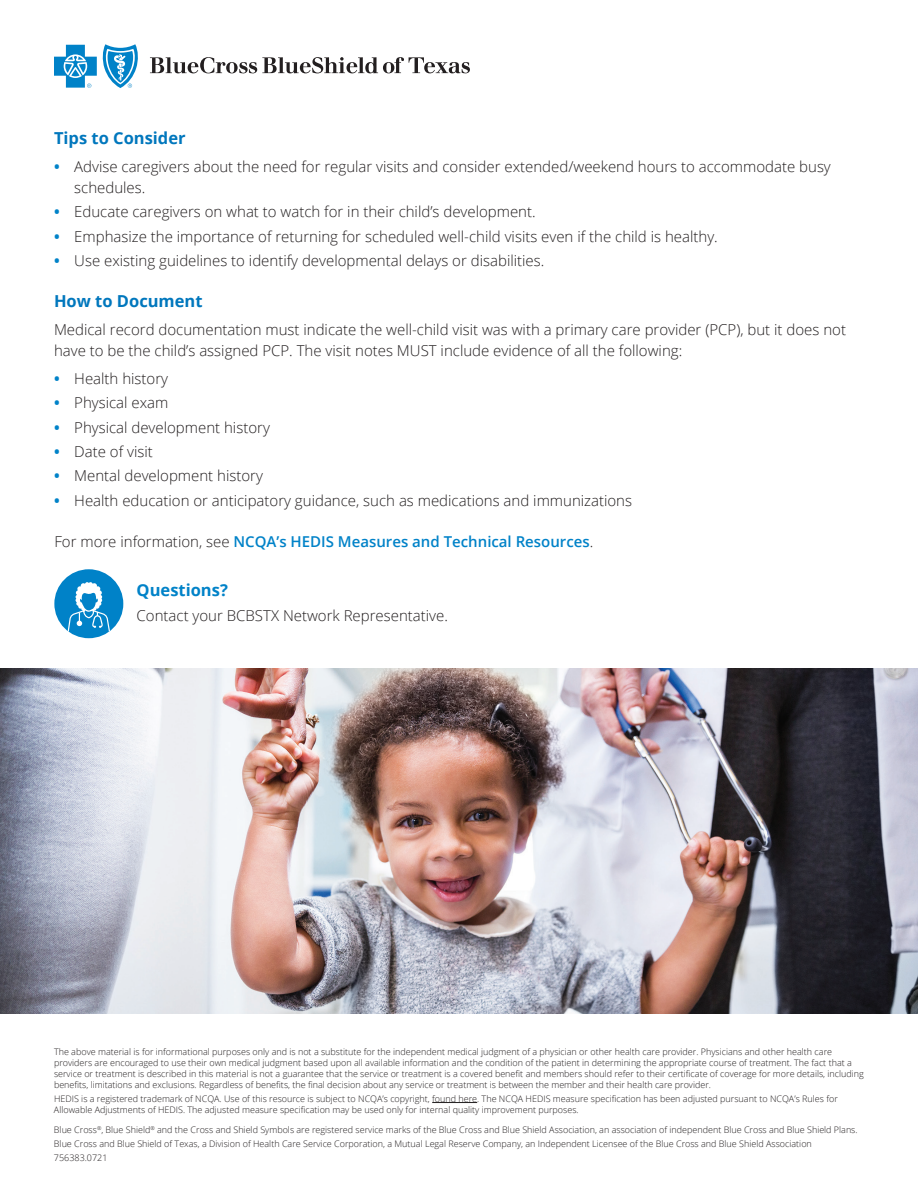
<style>
.page{position:relative;width:918px;height:1188px;background:#fff}
.page>*{position:absolute;margin:0;border:0;box-sizing:border-box;transform-origin:0 0}
.t1{font:700 16.5px "Open Sans";color:#0077bd}
.t2{font:700 16.5px "Open Sans";color:#0082c8}
.t3{font:300 15px/21px "Open Sans";color:#231f20}
.t4{font:600 15px "Open Sans";color:#0082c8}
.t5{font:300 9px/10.8px "Open Sans";color:#231f20}
.s1{font-weight:700;color:#0082c8}
.s2{font-weight:300;color:#231f20}
</style>
<div class="page">
<hr style="left:432px;top:1102px;width:45px;height:1px;background:#231f20">
<img style="left:0;top:668px;width:918px;height:346px">
<div style="left:54px;top:569px;width:69px;height:69px;background:#0082c8;border-radius:50%"></div>
<svg style="left:54px;top:569px;width:59px;height:69px"></svg>
<svg style="left:150px;top:57px;width:320px;height:16px"></svg>
<svg style="left:54px;top:44px;width:84px;height:44px"></svg>
<h1 class="t1" style="left:54px;top:127px;width:133px">Tips to Consider</h1>
<h2 class="t3" style="left:74px;top:156px;width:758px;text-indent:-20px"><span class="s1">•</span> Advise caregivers about the need for regular visits and consider extended/weekend hours to accommodate busy schedules.</h2>
<h2 class="t3" style="left:54px;top:201px;width:483px"><span class="s1">•</span> Educate caregivers on what to watch for in their child’s development.</h2>
<h2 class="t3" style="left:54px;top:225px;width:665px"><span class="s1">•</span> Emphasize the importance of returning for scheduled well-child visits even if the child is healthy.</h2>
<h2 class="t3" style="left:54px;top:250px;width:492px"><span class="s1">•</span> Use existing guidelines to identify developmental delays or disabilities.</h2>
<h1 class="t1" style="left:54px;top:290px;width:150px">How to Document</h1>
<h2 class="t3" style="left:54px;top:319px;width:794px">Medical record documentation must indicate the well-child visit was with a primary care provider (PCP), but it does not have to be the child’s assigned PCP. The visit notes MUST include evidence of all the following:</h2>
<h2 class="t3" style="left:54px;top:368px;width:116px"><span class="s1">•</span> Health history</h2>
<h2 class="t3" style="left:54px;top:392px;width:116px"><span class="s1">•</span> Physical exam</h2>
<h2 class="t3" style="left:54px;top:416px;width:217px"><span class="s1">•</span> Physical development history</h2>
<h2 class="t3" style="left:54px;top:441px;width:100px"><span class="s1">•</span> Date of visit</h2>
<h2 class="t3" style="left:54px;top:465px;width:210px"><span class="s1">•</span> Mental development history</h2>
<h2 class="t3" style="left:54px;top:489px;width:580px"><span class="s1">•</span> Health education or anticipatory guidance, such as medications and immunizations</h2>
<h2 class="t4" style="left:54px;top:531px;width:540px"><span class="s2">For more information, see</span> NCQA’s HEDIS Measures and Technical Resources<span class="s2">.</span></h2>
<h1 class="t2" style="left:137px;top:578px;width:93px">Questions?</h1>
<h2 class="t3" style="left:137px;top:604px;width:313px">Contact your BCBSTX Network Representative.</h2>
<p class="t5" style="left:54px;top:1046px;width:811px">The above material is for informational purposes only and is not a substitute for the independent medical judgment of a physician or other health care provider. Physicians and other health care providers are encouraged to use their own medical judgment based upon all available information and the condition of the patient in determining the appropriate course of treatment. The fact that a service or treatment is described in this material is not a guarantee that the service or treatment is a covered benefit and members should refer to their certificate of coverage for more details, including benefits, limitations and exclusions. Regardless of benefits, the final decision about any service or treatment is between the member and their health care provider.</p>
<p class="t5" style="left:54px;top:1093px;width:785px">HEDIS is a registered trademark of NCQA. Use of this resource is subject to NCQA’s copyright, found here. The NCQA HEDIS measure specification has been adjusted pursuant to NCQA’s Rules for<br>Allowable Adjustments of HEDIS. The adjusted measure specification may be used only for internal quality improvement purposes.</p>
<p class="t5" style="left:54px;top:1122px;width:805px;line-height:14.2px">Blue Cross<sup>®</sup>, Blue Shield<sup>®</sup> and the Cross and Shield Symbols are registered service marks of the Blue Cross and Blue Shield Association, an association of independent Blue Cross and Blue Shield Plans.<br>Blue Cross and Blue Shield of Texas, a Division of Health Care Service Corporation, a Mutual Legal Reserve Company, an Independent Licensee of the Blue Cross and Blue Shield Association<br>756383.0721</p>
</div>
